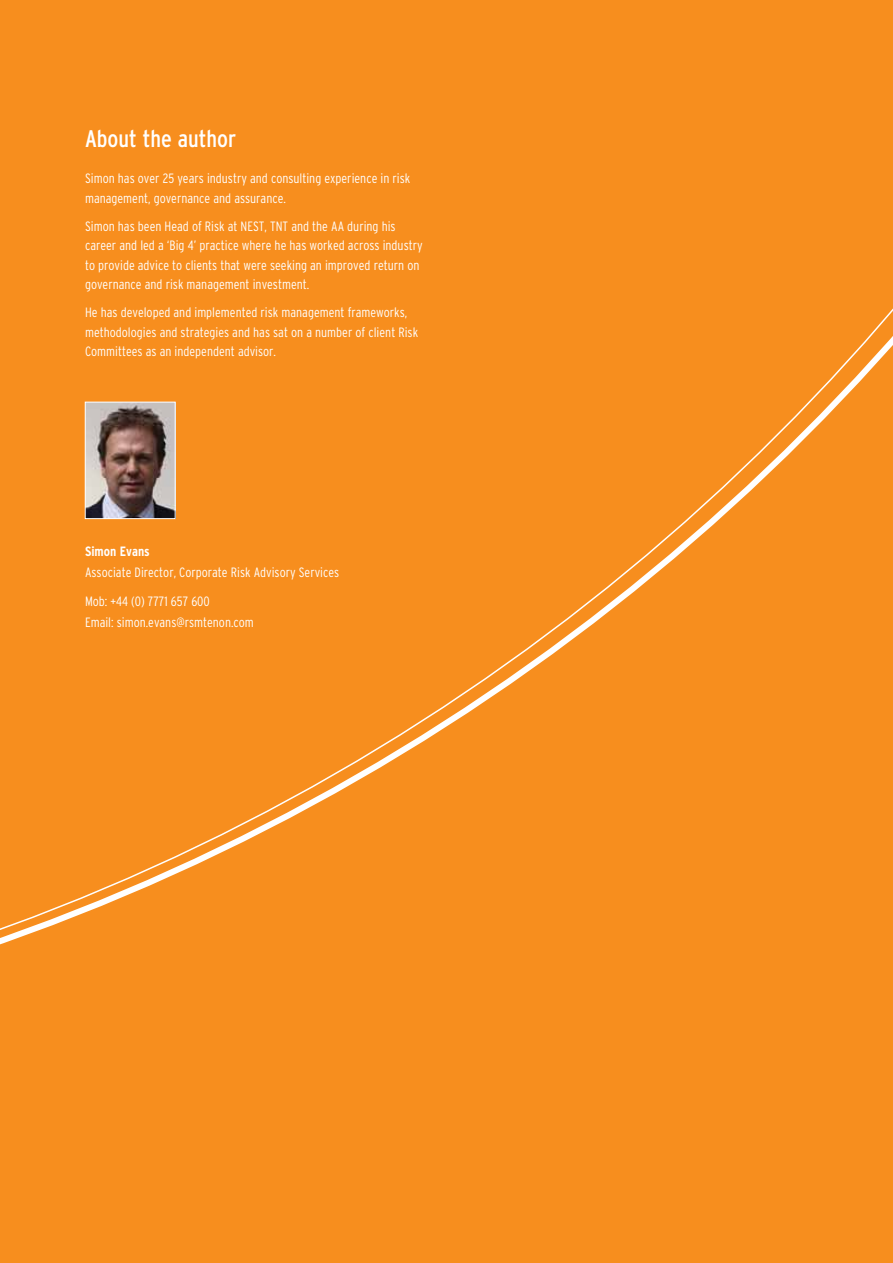
<style>
.page{position:relative;width:893px;height:1263px;background:#fff}
.page>*{position:absolute;margin:0;border:0;box-sizing:border-box;transform-origin:0 0}
.t1{font:condensed 24px "Interstate";color:#fff}
.t2{font:300 condensed 13.5px/19.5px "Interstate";color:#fff}
.t3{font:700 condensed 13.5px "Interstate";color:#fff}
</style>
<div class="page">
<div style="left:0;top:26px;width:893px;height:1237px;background:#f78e1e"></div>
<div style="left:0;top:0;width:893px;height:26px;background:#f78e1e"></div>
<div style="left:0;top:283px;width:893px;height:772px;background:#f78e1e"></div>
<h1 class="t1" style="left:85px;top:125px;width:153px">About the author</h1>
<p class="t2" style="left:85px;top:169px;width:327px">Simon has over 25 years industry and consulting experience in risk management, governance and assurance.</p>
<p class="t2" style="left:85px;top:216px;width:339px">Simon has been Head of Risk at NEST, TNT and the AA during his career and led a ‘Big 4’ practice where he has worked across industry to provide advice to clients that were seeking an improved return on governance and risk management investment.</p>
<p class="t2" style="left:85px;top:303px;width:335px">He has developed and implemented risk management frameworks, methodologies and strategies and has sat on a number of client Risk<br>Committees as an independent advisor.</p>
<p class="t3" style="left:85px;top:543px;width:66px">Simon Evans</p>
<p class="t2" style="left:85px;top:557px;width:256px;line-height:29.5px">Associate Director, Corporate Risk Advisory Services<br>Mob: +44 (0) 7771 657 600</p>
<p class="t2" style="left:85px;top:612px;width:170px">Email: simon.evans@rsmtenon.com</p>
</div>
